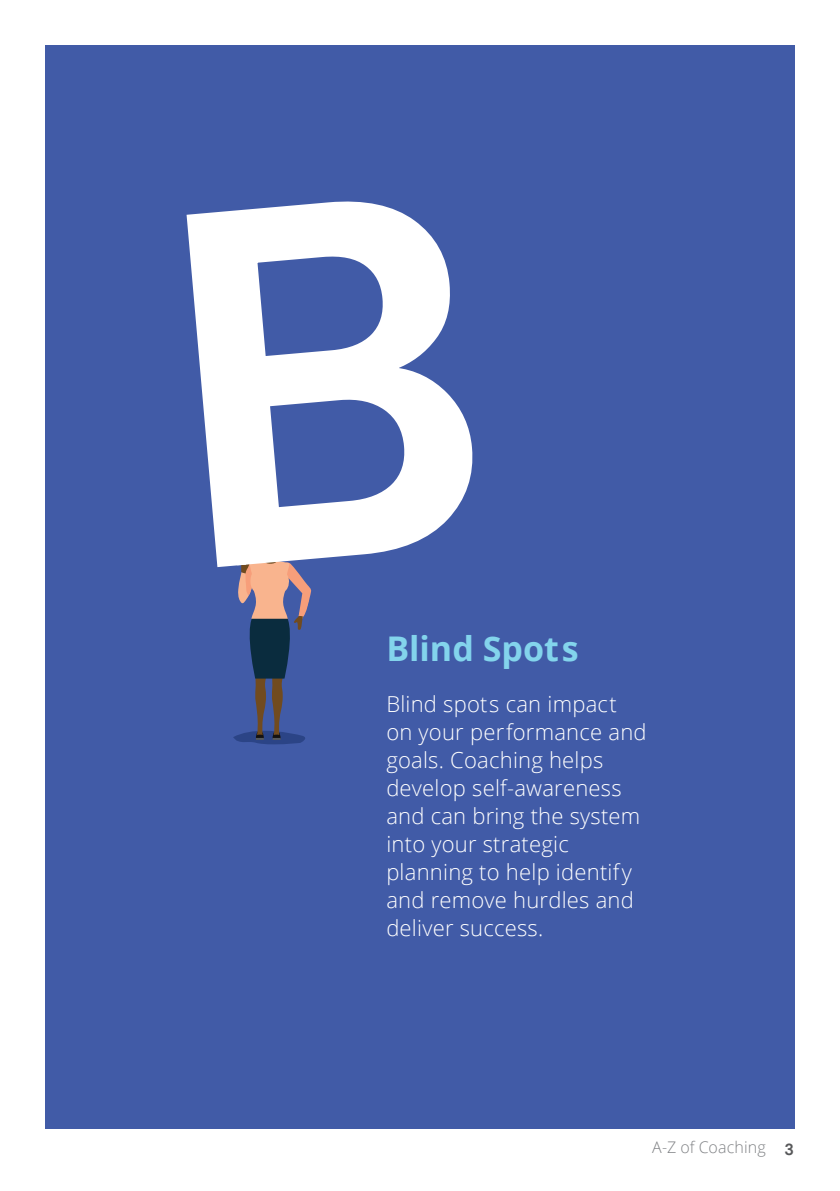
<style>
.page{position:relative;width:840px;height:1191px;background:#fff}
.page>*{position:absolute;margin:0;border:0;box-sizing:border-box;transform-origin:0 0}
.t1{font:700 34px "Open Sans";color:#83d4ec}
.t2{font:300 22px/28px "Open Sans";letter-spacing:.01em;color:#fff}
.t3{font:300 16px "Open Sans";letter-spacing:.005em;color:#808285}
.s1{font-family:"DM Sans";font-weight:700;color:#57585a}
</style>
<div class="page">
<div style="left:45px;top:45px;width:749px;height:1083px;background:#415ba7"></div>
<svg style="left:233px;top:566px;width:78px;height:178px"></svg>
<svg style="left:237px;top:520px;width:56px;height:46px"></svg>
<p class="t1" style="left:386px;top:624px;width:194px">Blind Spots</p>
<p class="t2" style="left:386px;top:689px;width:262px">Blind spots can impact on your performance and goals. Coaching helps develop self-awareness and can bring the system into your strategic planning to help identify and remove hurdles and deliver success.</p>
<p class="t3" style="left:651px;top:1136px;width:143px">A-Z of Coaching <span class="s1">3</span></p>
</div>
